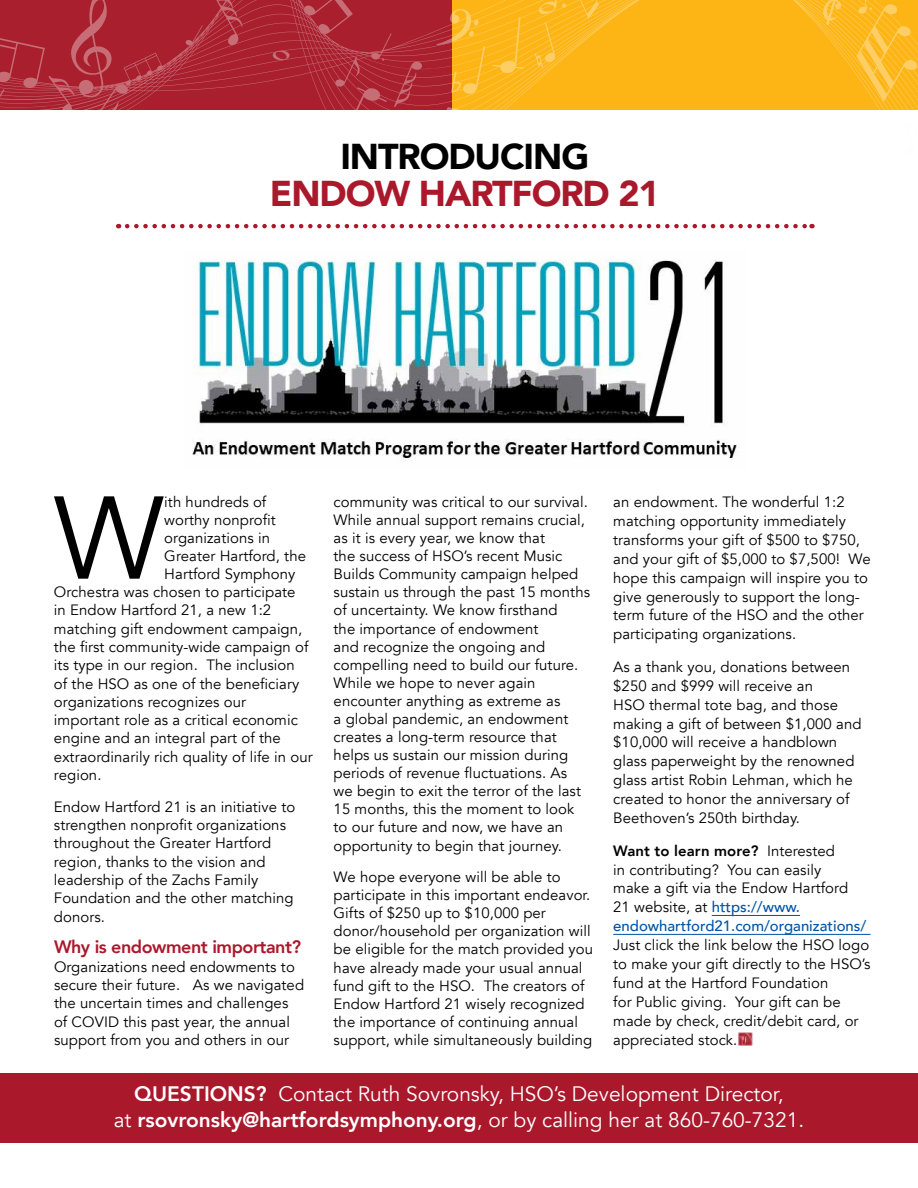
<style>
.page{position:relative;width:918px;height:1188px;background:#fff}
.page>*{position:absolute;margin:0;border:0;box-sizing:border-box;transform-origin:0 0}
.t1{font:116.25px "Avenir";color:#000}
.t2{font:900 35.85px "Avenir";letter-spacing:-.03em;color:#aa182c}
.t3{font:900 35.85px "Avenir";letter-spacing:-.03em;color:#000}
.t4{font:20.85px/25px "Avenir";color:#fff;text-align:center}
.t5{font:800 18px "Avenir";letter-spacing:-.025em;color:#aa182c}
.t6{font:15px/18.1px "Avenir";letter-spacing:.005em;color:#000}
.s1{font-weight:800}
.s2{font-weight:500;color:#0053a5}
</style>
<div class="page">
<svg style="left:163px;top:97px;width:693px;height:13px;background:#e9921b"></svg>
<svg style="left:163px;top:0;width:693px;height:97px;background:#ea961d"></svg>
<svg style="left:185px;top:25px;width:18px;height:21px"></svg>
<svg style="left:575px;top:0;width:24px;height:19px"></svg>
<svg style="left:0;top:0;width:163px;height:110px;background:#ad2b39"></svg>
<svg style="left:213px;top:0;width:30px;height:46px"></svg>
<svg style="left:493px;top:17px;width:31px;height:57px;background:#fcb925"></svg>
<svg style="left:538px;top:0;width:28px;height:15px"></svg>
<svg style="left:535px;top:23px;width:20px;height:45px"></svg>
<svg style="left:273px;top:0;width:212px;height:110px;background:#b83e33"></svg>
<svg style="left:823px;top:0;width:18px;height:25px"></svg>
<svg style="left:856px;top:0;width:62px;height:110px;background:#fcbb2a"></svg>
<svg style="left:127px;top:224px;width:685px;height:4px"></svg>
<div style="left:0;top:1074px;width:918px;height:69px;background:#aa182c"></div>
<img style="left:192px;top:259px;width:545px;height:202px">
<hr style="left:712px;top:915px;width:88px;height:1px;background:#0053a5">
<hr style="left:613px;top:934px;width:257px;height:1px;background:#0053a5">
<img style="left:738px;top:1032px;width:15px;height:14px">
<h2 class="t3" style="left:340px;top:126px;width:250px">INTRODUCING</h2>
<h2 class="t2" style="left:270px;top:163px;width:391px">ENDOW HARTFORD 21</h2>
<h1 class="t1" style="left:54px;top:469px;width:111px">W</h1>
<p class="t6" style="left:164px;top:493px;width:104px">ith hundreds of</p>
<p class="t6" style="left:164px;top:511px;width:113px">worthy nonprofit</p>
<p class="t6" style="left:164px;top:529px;width:107px">organizations in</p>
<p class="t6" style="left:164px;top:547px;width:143px">Greater Hartford, the</p>
<p class="t6" style="left:164px;top:565px;width:132px">Hartford Symphony</p>
<p class="t6" style="left:54px;top:583px;width:243px">Orchestra was chosen to participate</p>
<p class="t6" style="left:54px;top:601px;width:219px">in Endow Hartford 21, a new 1:2</p>
<p class="t6" style="left:54px;top:620px;width:250px">matching gift endowment campaign,</p>
<p class="t6" style="left:54px;top:638px;width:256px">the first community-wide campaign of</p>
<p class="t6" style="left:54px;top:656px;width:242px">its type in our region. The inclusion</p>
<p class="t6" style="left:54px;top:675px;width:247px">of the HSO as one of the beneficiary</p>
<p class="t6" style="left:54px;top:693px;width:194px">organizations recognizes our</p>
<p class="t6" style="left:54px;top:711px;width:245px">important role as a critical economic</p>
<p class="t6" style="left:54px;top:729px;width:228px">engine and an integral part of the</p>
<p class="t6" style="left:54px;top:748px;width:260px">extraordinarily rich quality of life in our</p>
<p class="t6" style="left:54px;top:766px;width:49px">region.</p>
<p class="t6" style="left:54px;top:798px;width:243px">Endow Hartford 21 is an initiative to strengthen nonprofit organizations throughout the Greater Hartford region, thanks to the vision and leadership of the Zachs Family<br>Foundation and the other matching donors.</p>
<p class="t5" style="left:54px;top:933px;width:249px">Why is endowment important?</p>
<p class="t6" style="left:54px;top:958px;width:252px">Organizations need endowments to secure their future. As we navigated the uncertain times and challenges of COVID this past year, the annual support from you and others in our</p>
<p class="t6" style="left:334px;top:493px;width:258px">community was critical to our survival.<br>While annual support remains crucial, as it is every year, we know that<br>the success of HSO’s recent Music Builds Community campaign helped sustain us through the past 15 months of uncertainty. We know firsthand<br>the importance of endowment<br>and recognize the ongoing and compelling need to build our future.<br>While we hope to never again encounter anything as extreme as<br>a global pandemic, an endowment creates a long-term resource that helps us sustain our mission during periods of revenue fluctuations. As we begin to exit the terror of the last 15 months, this the moment to look to our future and now, we have an opportunity to begin that journey.</p>
<p class="t6" style="left:334px;top:868px;width:261px">We hope everyone will be able to participate in this important endeavor.<br>Gifts of $250 up to $10,000 per donor/household per organization will be eligible for the match provided you have already made your usual annual fund gift to the HSO. The creators of Endow Hartford 21 wisely recognized the importance of continuing annual support, while simultaneously building</p>
<p class="t6" style="left:613px;top:493px;width:259px;line-height:18.9px">an endowment. The wonderful 1:2 matching opportunity immediately transforms your gift of $500 to $750, and your gift of $5,000 to $7,500! We hope this campaign will inspire you to give generously to support the long&shy;term future of the HSO and the other participating organizations.</p>
<p class="t6" style="left:613px;top:657px;width:250px;line-height:18.9px">As a thank you, donations between $250 and $999 will receive an<br>HSO thermal tote bag, and those making a gift of between $1,000 and $10,000 will receive a handblown glass paperweight by the renowned glass artist Robin Lehman, which he created to honor the anniversary of<br>Beethoven’s 250th birthday.</p>
<p class="t6" style="left:613px;top:841px;width:255px;line-height:18.9px"><span class="s1">Want to learn more?</span> Interested<br>in contributing? You can easily<br>make a gift via the Endow Hartford<br>21 website, at <span class="s2">https://www. endowhartford21.com/organizations/</span></p>
<p class="t6" style="left:613px;top:936px;width:259px;line-height:18.9px">Just click the link below the HSO logo to make your gift directly to the HSO’s fund at the Hartford Foundation<br>for Public giving. Your gift can be made by check, credit/debit card, or appreciated stock.</p>
<h3 class="t4" style="left:114px;top:1082px;width:692px"><span class="s1">QUESTIONS?</span> Contact Ruth Sovronsky, HSO’s Development Director,<br>at <span class="s1">rsovronsky@hartfordsymphony.org</span>, or by calling her at 860-760-7321.</h3>
</div>
